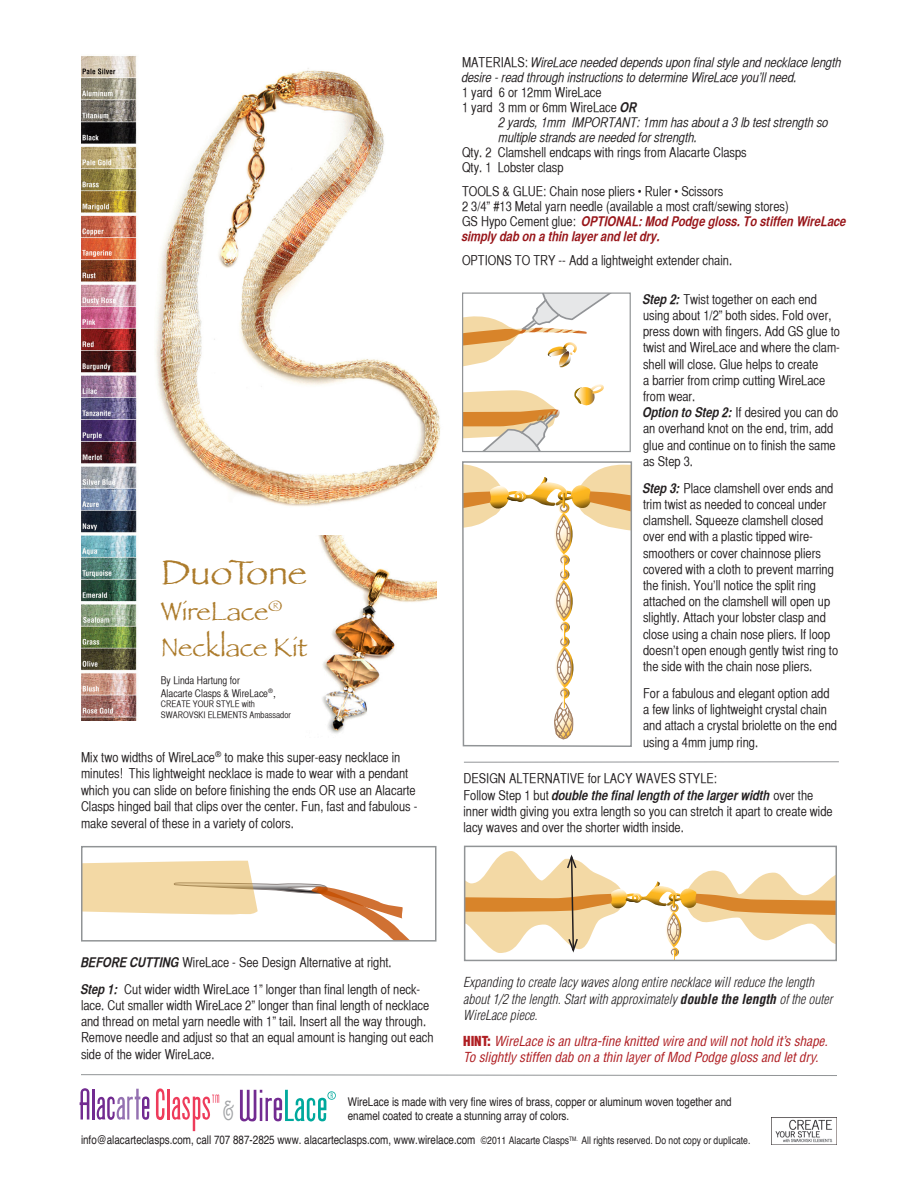
<style>
.page{position:relative;width:918px;height:1188px;background:#fff}
.page>*{position:absolute;margin:0;border:0;box-sizing:border-box;transform-origin:0 0}
.t1{font:36px "Papyrus";color:#ac7b2b}
.t2{font:27px "Papyrus";letter-spacing:-.01em;color:#ac7b2b}
.t3{font:27px "Eccentric Std";color:#a1a3a6}
.t4{font:13.5px/16.2px "Helvetica CY Plain";color:#231f20}
.t5{font:13.5px/15px "Helvetica CY Oblique";color:#231f20}
.t6{font:italic 300 condensed 13.5px/16.5px "Helvetica";color:#231f20}
.t7{font:italic condensed 13.5px/16.5px "Helvetica";letter-spacing:-.01em;color:#af1e22}
.t8{font:condensed 12px/14.4px "Helvetica";color:#231f20}
.t9{font:10.5px/12.6px "Helvetica CY Plain";color:#231f20}
.t10{font:9px/10.8px "Helvetica CY Plain";color:#231f20}
.s1{font-family:"Helvetica"}
.s2{font-family:"Helvetica CY Plain"}
.s3{font-family:"Helvetica CY Bold";font-style:italic}
.s4{font-family:"Helvetica CY Bold";font-style:italic;color:#981519}
.s5{font-weight:700}
.s6{font-weight:900;font-style:normal}
.s7{font-size:10.5px}
</style>
<div class="page">
<svg style="left:84px;top:861px;width:325px;height:78px"></svg>
<div style="left:81px;top:846px;width:355px;height:96px;border:2px solid #919496"></div>
<svg style="left:462px;top:461px;width:170px;height:286px"></svg>
<svg style="left:464px;top:294px;width:146px;height:156px"></svg>
<div style="left:462px;top:292px;width:169px;height:160px;border:1px solid #919496"></div>
<svg style="left:81px;top:1074px;width:756px;height:2px"></svg>
<hr style="left:464px;top:761px;width:375px;height:2px;background:#939598">
<div style="left:464px;top:846px;width:373px;height:115px;border:2px solid #919496"></div>
<svg style="left:465px;top:851px;width:371px;height:110px"></svg>
<svg style="left:240px;top:1090px;width:96px;height:31px"></svg>
<svg style="left:156px;top:1088px;width:9px;height:32px"></svg>
<hr style="left:168px;top:1089px;width:2px;height:31px;background:#ee3c5b">
<svg style="left:80px;top:1088px;width:9px;height:32px"></svg>
<hr style="left:92px;top:1089px;width:3px;height:31px;background:#722b91">
<svg style="left:97px;top:1089px;width:52px;height:31px"></svg>
<svg style="left:172px;top:1095px;width:47px;height:36px"></svg>
<img style="left:771px;top:1118px;width:65px;height:27px">
<img style="left:155px;top:68px;width:286px;height:439px">
<img style="left:81px;top:56px;width:56px;height:664px">
<img style="left:318px;top:536px;width:118px;height:198px">
<p class="t1" style="left:161px;top:551px;width:148px">DuoTone</p>
<p class="t2" style="left:161px;top:595px;width:123px">WireLace<sup>®</sup></p>
<p class="t2" style="left:161px;top:631px;width:148px">Necklace Kit</p>
<p class="t9" style="left:161px;top:674px;width:117px">By Linda Hartung for<br>Alacarte Clasps &amp; WireLace<sup>®</sup><span class="s1">,</span></p>
<p class="t10" style="left:161px;top:699px;width:132px">CREATE YOUR STYLE with<br>SWAROVSKI ELEMENTS Ambassador</p>
<p class="t4" style="left:81px;top:749px;width:338px">Mix two widths of WireLace<sup>®</sup> to make this super-easy necklace in minutes! This lightweight necklace is made to wear with a pendant which you can slide on before finishing the ends OR use an Alacarte Clasps hinged bail that clips over the center. Fun, fast and fabulous - make several of these in a variety of colors.</p>
<p class="t5" style="left:462px;top:54px;width:381px"><span class="s2">MATERIALS:</span> WireLace needed depends upon final style and necklace length desire - read through instructions to determine WireLace you’ll need.</p>
<p class="t4" style="left:462px;top:84px;width:141px">1 yard 6 or 12mm WireLace</p>
<p class="t4" style="left:462px;top:99px;width:177px">1 yard 3 mm or 6mm WireLace <span class="s3">OR</span></p>
<p class="t5" style="left:499px;top:114px;width:331px">2 yards, 1mm IMPORTANT: 1mm has about a 3 lb test strength so</p>
<p class="t5" style="left:499px;top:129px;width:200px">multiple strands are needed for strength.</p>
<p class="t4" style="left:462px;top:144px;width:286px">Qty. 2 Clamshell endcaps with rings from Alacarte Clasps</p>
<p class="t4" style="left:462px;top:155px;width:263px;line-height:24px">Qty. 1 Lobster clasp<br>TOOLS &amp; GLUE: Chain nose pliers • Ruler • Scissors</p>
<p class="t4" style="left:462px;top:198px;width:386px;line-height:15px">2 3/4” #13 Metal yarn needle (available a most craft/sewing stores)<br>GS Hypo Cement glue: <span class="s4">OPTIONAL: Mod Podge gloss. To stiffen WireLace simply dab on a thin layer and let dry.</span></p>
<p class="t4" style="left:462px;top:252px;width:272px">OPTIONS TO TRY -- Add a lightweight extender chain.</p>
<p class="t4" style="left:643px;top:291px;width:198px"><span class="s3">Step 2:</span> Twist together on each end using about 1/2” both sides. Fold over, press down with fingers. Add GS glue to twist and WireLace and where the clam&shy;shell will close. Glue helps to create<br>a barrier from crimp cutting WireLace from wear.</p>
<p class="t4" style="left:643px;top:404px;width:197px"><span class="s3">Option to Step 2:</span> If desired you can do an overhand knot on the end, trim, add glue and continue on to finish the same as Step 3.</p>
<p class="t4" style="left:643px;top:480px;width:197px"><span class="s3">Step 3:</span> Place clamshell over ends and trim twist as needed to conceal under clamshell. Squeeze clamshell closed over end with a plastic tipped wire&shy;smoothers or cover chainnose pliers covered with a cloth to prevent marring the finish. You’ll notice the split ring attached on the clamshell will open up slightly. Attach your lobster clasp and close using a chain nose pliers. If loop doesn’t open enough gently twist ring to the side with the chain nose pliers.</p>
<p class="t4" style="left:643px;top:685px;width:195px">For a fabulous and elegant option add a few links of lightweight crystal chain and attach a crystal briolette on the end using a 4mm jump ring.</p>
<p class="t4" style="left:464px;top:771px;width:371px">DESIGN ALTERNATIVE for LACY WAVES STYLE:<br>Follow Step 1 but <span class="s3">double the final length of the larger width</span> over the inner width giving you extra length so you can stretch it apart to create wide lacy waves and over the shorter width inside.</p>
<p class="t4" style="left:81px;top:949px;width:341px;line-height:27px"><span class="s3">BEFORE CUTTING</span> WireLace - See Design Alternative at right.<br><span class="s3">Step 1:</span> Cut wider width WireLace 1” longer than final length of neck-</p>
<p class="t4" style="left:81px;top:997px;width:354px">lace. Cut smaller width WireLace 2” longer than final length of necklace and thread on metal yarn needle with 1” tail. Insert all the way through.<br>Remove needle and adjust so that an equal amount is hanging out each side of the wider WireLace.</p>
<p class="t6" style="left:463px;top:974px;width:371px">Expanding to create lacy waves along entire necklace will reduce the length about 1/2 the length. Start with approximately <span class="s5">double the length</span> of the outer<br>WireLace piece.</p>
<p class="t7" style="left:463px;top:1032px;width:366px"><span class="s6">HINT:</span> WireLace is an ultra-fine knitted wire and will not hold it’s shape.<br>To slightly stiffen dab on a thin layer of Mod Podge gloss and let dry.</p>
<p class="t3" style="left:222px;top:1096px;width:13px">&amp;</p>
<p class="t8" style="left:348px;top:1094px;width:385px">WireLace is made with very fine wires of brass, copper or aluminum woven together and enamel coated to create a stunning array of colors.</p>
<p class="t8" style="left:81px;top:1132px;width:671px">info@alacarteclasps.com, call 707 887-2825 www. alacarteclasps.com, www.wirelace.com <span class="s7">©2011 Alacarte Clasps</span><sup>TM.</sup> <span class="s7">All rights reserved. Do not copy or duplicate.</span></p>
</div>
